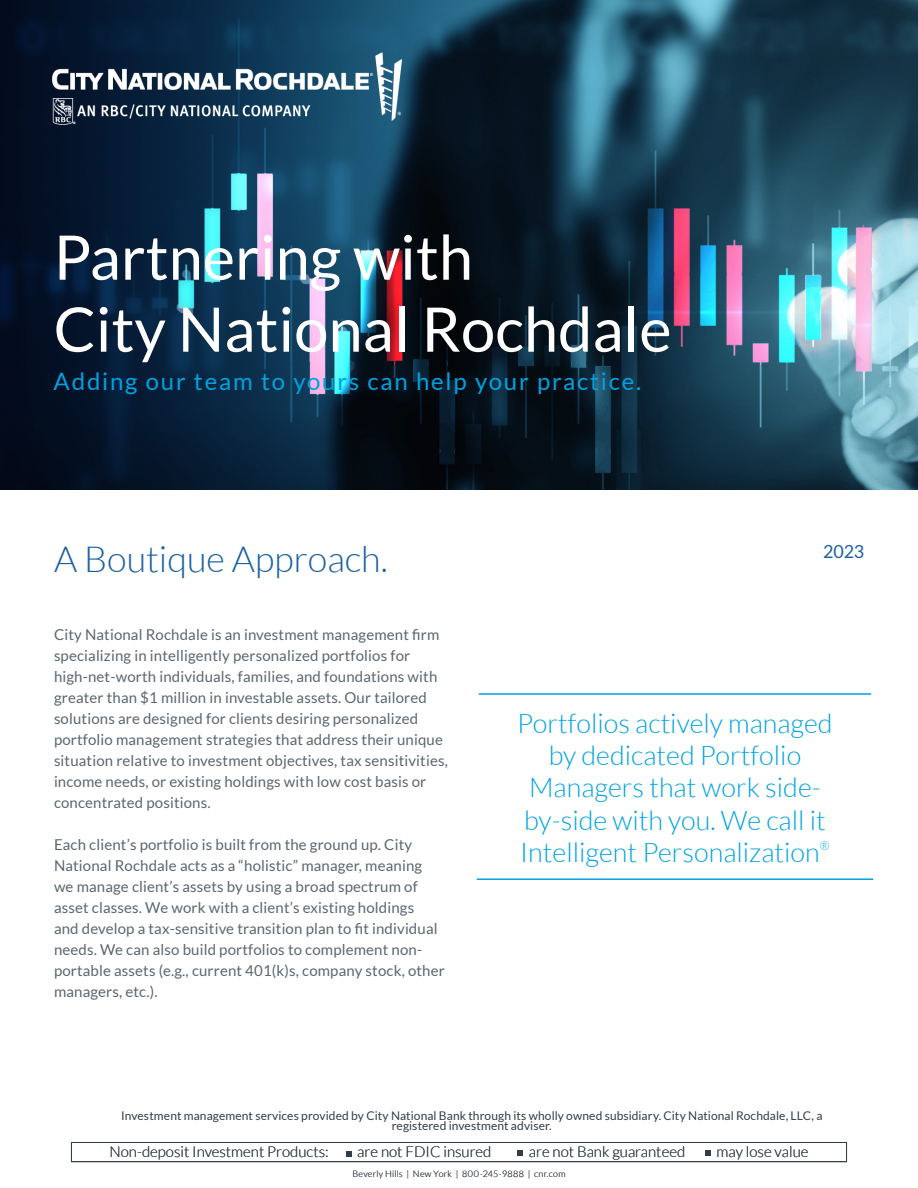
<style>
.page{position:relative;width:918px;height:1188px;background:#fff}
.page>*{position:absolute;margin:0;border:0;box-sizing:border-box;transform-origin:0 0}
.t1{font:61.5px/72px "Lato";color:#fff}
.t2{font:300 36px "Lato";color:#1c60a1}
.Call_Cyan{font:300 27px/32.4px "Lato";color:#00a2df;text-align:center}
.SubHead{font:24px "Lato";letter-spacing:.075em;color:#00a2df}
.body_copy_subhead{font:18px "Lato";color:#1c60a1}
.Body_Copy_10_Grey{font:15px/21px "Lato";letter-spacing:.01em;color:#5a6670}
.t3{font:300 15px "Lato";color:#313e48}
.Call_Cyan-2{font:300 12.15px "Lato";color:#00a2df}
.body_copy_subhead-2{font:12px/10.5px "Lato";letter-spacing:.005em;color:#313e48;text-align:center}
.t4{font:300 9px "Lato";letter-spacing:.025em;color:#313e48}
</style>
<div class="page">
<img style="left:0;top:0;width:918px;height:490px">
<hr style="left:479px;top:693px;width:392px;height:2px;background:#00a2df">
<hr style="left:477px;top:878px;width:396px;height:2px;background:#00a2df">
<img style="left:53px;top:53px;width:348px;height:71px">
<svg style="left:346px;top:1151px;width:6px;height:6px"></svg>
<svg style="left:518px;top:1150px;width:5px;height:6px"></svg>
<svg style="left:705px;top:1150px;width:6px;height:6px"></svg>
<div style="left:71px;top:1142px;width:776px;height:20px;border:1px solid #313e48"></div>
<h1 class="t1" style="left:54px;top:221px;width:619px">Partnering with<br>City National Rochdale</h1>
<p class="SubHead" style="left:54px;top:368px;width:589px">Adding our team to yours can help your practice.</p>
<h2 class="t2" style="left:54px;top:540px;width:335px">A Boutique Approach.</h2>
<p class="body_copy_subhead" style="left:823px;top:541px;width:43px">2023</p>
<p class="Body_Copy_10_Grey" style="left:54px;top:624px;width:395px">City National Rochdale is an investment management firm specializing in intelligently personalized portfolios for high-net-worth individuals, families, and foundations with greater than $1 million in investable assets. Our tailored solutions are designed for clients desiring personalized portfolio management strategies that address their unique situation relative to investment objectives, tax sensitivities, income needs, or existing holdings with low cost basis or concentrated positions.</p>
<p class="Body_Copy_10_Grey" style="left:54px;top:833px;width:392px">Each client’s portfolio is built from the ground up. City National Rochdale acts as a “holistic” manager, meaning we manage client’s assets by using a broad spectrum of asset classes. We work with a client’s existing holdings<br>and develop a tax-sensitive transition plan to fit individual needs. We can also build portfolios to complement non&shy;portable assets (e.g., current 401(k)s, company stock, other managers, etc.).</p>
<p class="Call_Cyan" style="left:517px;top:707px;width:317px">Portfolios actively managed by dedicated Portfolio<br>Managers that work side&shy;by-side with you. We call it<br>Intelligent Personalization</p>
<p class="Call_Cyan-2" style="left:820px;top:839px;width:11px">®</p>
<p class="body_copy_subhead-2" style="left:121px;top:1110px;width:703px">Investment management services provided by City National Bank through its wholly owned subsidiary. City National Rochdale, LLC, a registered investment adviser.</p>
<p class="t3" style="left:109px;top:1143px;width:221px">Non-deposit Investment Products:</p>
<p class="t3" style="left:357px;top:1143px;width:136px">are not FDIC insured</p>
<p class="t3" style="left:529px;top:1143px;width:158px">are not Bank guaranteed</p>
<p class="t3" style="left:717px;top:1143px;width:93px">may lose value</p>
<p class="t4" style="left:352px;top:1169px;width:215px">Beverly Hills | New York | 800-245-9888 | cnr.com</p>
</div>
